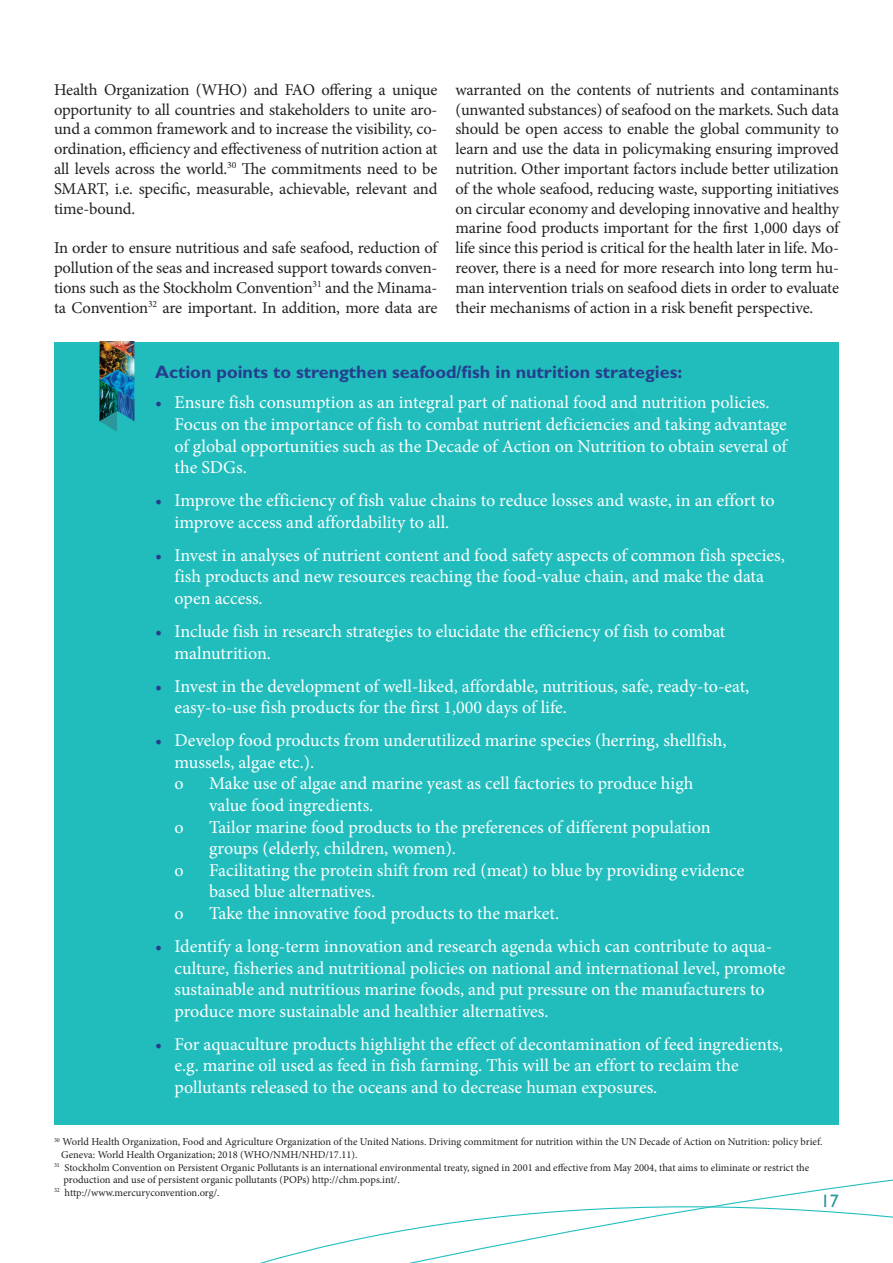
<style>
.page{position:relative;width:893px;height:1263px;background:#fff}
.page>*{position:absolute;margin:0;border:0;box-sizing:border-box;transform-origin:0 0}
.t1{font:18px/21.6px "Minion Pro";color:#fff}
.t2{font:700 18px "Gill Sans";color:#253f8e}
.t3{font:18px "Gill Sans";color:#2a979d}
.t4{font:16.5px/19.8px "Minion Pro";letter-spacing:-.01em;color:#231f20;text-align:justify}
.t5{font:10.5px "Minion Pro";color:#231f20}
.s1{color:#253f8e}
</style>
<div class="page">
<svg style="left:54px;top:1124px;width:839px;height:139px"></svg>
<div style="left:54px;top:342px;width:785px;height:782px;background:#21bdbd"></div>
<svg style="left:100px;top:421px;width:17px;height:11px"></svg>
<img style="left:117px;top:380px;width:17px;height:10px">
<img style="left:117px;top:390px;width:17px;height:31px">
<img style="left:100px;top:380px;width:17px;height:41px">
<img style="left:100px;top:359px;width:34px;height:21px">
<img style="left:100px;top:341px;width:34px;height:18px">
<p class="t4" style="left:54px;top:80px;width:385px">Health Organization (WHO) and FAO offering a unique opportunity to all countries and stakeholders to unite aro&shy;und a common framework and to increase the visibility, co&shy;ordination, efficiency and effectiveness of nutrition action at all levels across the world.<sup>30</sup> The commitments need to be SMART, i.e. specific, measurable, achievable, relevant and time-bound.</p>
<p class="t4" style="left:54px;top:238px;width:385px">In order to ensure nutritious and safe seafood, reduction of pollution of the seas and increased support towards conven&shy;tions such as the Stockholm Convention<sup>31</sup> and the Minama&shy;ta Convention<sup>32</sup> are important. In addition, more data are</p>
<p class="t4" style="left:455px;top:80px;width:385px">warranted on the contents of nutrients and contaminants (unwanted substances) of seafood on the markets. Such data should be open access to enable the global community to learn and use the data in policymaking ensuring improved nutrition. Other important factors include better utilization of the whole seafood, reducing waste, supporting initiatives on circular economy and developing innovative and healthy marine food products important for the first 1,000 days of life since this period is critical for the health later in life. Mo&shy;reover, there is a need for more research into long term hu&shy;man intervention trials on seafood diets in order to evaluate their mechanisms of action in a risk benefit perspective.</p>
<p class="t2" style="left:155px;top:362px;width:529px">Action points to strengthen seafood/fish in nutrition strategies:</p>
<p class="t1" style="left:175px;top:392px;width:614px;text-indent:-19px"><span class="s1">•</span> Ensure fish consumption as an integral part of national food and nutrition policies.<br>Focus on the importance of fish to combat nutrient deficiencies and taking advantage of global opportunities such as the Decade of Action on Nutrition to obtain several of the SDGs.</p>
<p class="t1" style="left:175px;top:490px;width:602px;text-indent:-19px"><span class="s1">•</span> Improve the efficiency of fish value chains to reduce losses and waste, in an effort to improve access and affordability to all.</p>
<p class="t1" style="left:175px;top:544px;width:612px;text-indent:-19px"><span class="s1">•</span> Invest in analyses of nutrient content and food safety aspects of common fish species, fish products and new resources reaching the food-value chain, and make the data open access.</p>
<p class="t1" style="left:175px;top:620px;width:552px;text-indent:-19px"><span class="s1">•</span> Include fish in research strategies to elucidate the efficiency of fish to combat malnutrition.</p>
<p class="t1" style="left:175px;top:675px;width:576px;text-indent:-19px"><span class="s1">•</span> Invest in the development of well-liked, affordable, nutritious, safe, ready-to-eat, easy-to-use fish products for the first 1,000 days of life.</p>
<p class="t1" style="left:175px;top:730px;width:554px;text-indent:-19px"><span class="s1">•</span> Develop food products from underutilized marine species (herring, shellfish, mussels, algae etc.).<br>o</p>
<p class="t1" style="left:209px;top:773px;width:486px">Make use of algae and marine yeast as cell factories to produce high value food ingredients.</p>
<p class="t1" style="left:175px;top:816px;width:11px">o</p>
<p class="t1" style="left:209px;top:816px;width:503px">Tailor marine food products to the preferences of different population groups (elderly, children, women).</p>
<p class="t1" style="left:175px;top:859px;width:11px">o</p>
<p class="t1" style="left:209px;top:859px;width:537px">Facilitating the protein shift from red (meat) to blue by providing evidence based blue alternatives.</p>
<p class="t1" style="left:175px;top:902px;width:11px">o</p>
<p class="t1" style="left:209px;top:902px;width:352px">Take the innovative food products to the market.</p>
<p class="t1" style="left:175px;top:935px;width:612px;text-indent:-19px"><span class="s1">•</span> Identify a long-term innovation and research agenda which can contribute to aqua&shy;culture, fisheries and nutritional policies on national and international level, promote sustainable and nutritious marine foods, and put pressure on the manufacturers to produce more sustainable and healthier alternatives.</p>
<p class="t1" style="left:175px;top:1033px;width:610px;text-indent:-19px"><span class="s1">•</span> For aquaculture products highlight the effect of decontamination of feed ingredients, e.g. marine oil used as feed in fish farming. This will be an effort to reclaim the pollutants released to the oceans and to decrease human exposures.</p>
<p class="t5" style="left:54px;top:1135px;width:770px"><sup>30</sup> World Health Organization, Food and Agriculture Organization of the United Nations. Driving commitment for nutrition within the UN Decade of Action on Nutrition: policy brief.</p>
<p class="t5" style="left:61px;top:1148px;width:298px">Geneva: World Health Organization; 2018 (WHO/NMH/NHD/17.11).</p>
<p class="t5" style="left:54px;top:1160px;width:757px"><sup>31</sup> Stockholm Convention on Persistent Organic Pollutants is an international environmental treaty, signed in 2001 and effective from May 2004, that aims to eliminate or restrict the</p>
<p class="t5" style="left:64px;top:1173px;width:338px">production and use of persistent organic pollutants (POPs) http://chm.pops.int/.</p>
<p class="t5" style="left:54px;top:1185px;width:167px"><sup>32</sup> http://www.mercuryconvention.org/.</p>
<p class="t3" style="left:821px;top:1190px;width:19px">17</p>
</div>
